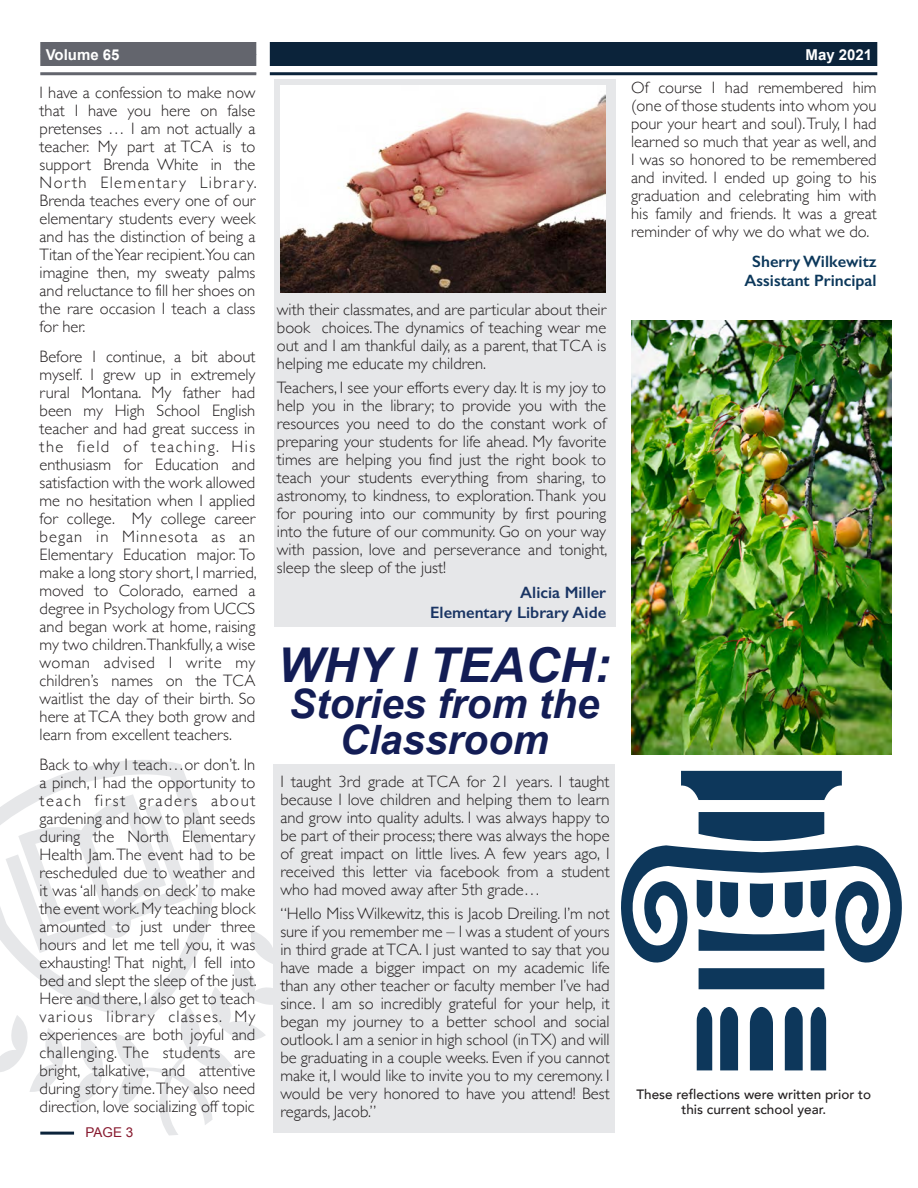
<style>
.page{position:relative;width:918px;height:1188px;background:#fff}
.page>*{position:absolute;margin:0;border:0;box-sizing:border-box;transform-origin:0 0}
.t1{font:italic 700 48px "Arial";color:#131d55}
.t2{font:italic 700 40.5px/36px "Arial";color:#131d55;text-align:center}
.t3{font:300 16.5px/18px "Gill Sans";color:#231f20;text-align:justify}
.t4{font:600 16.5px/19.5px "Gill Sans";color:#1a3564;text-align:right}
.t5{font:600 16.5px/19.5px "Gill Sans";color:#0c385b;text-align:center}
.t6{font:700 15px "Arial";color:#fff}
.t7{font:500 13.5px/15px "Avenir";color:#231f20;text-align:center}
.t8{font:13.5px "Arial";color:#87192e}
</style>
<div class="page">
<svg style="left:21px;top:760px;width:171px;height:34px"></svg>
<svg style="left:0;top:794px;width:273px;height:341px"></svg>
<div style="left:270px;top:42px;width:607px;height:24px;background:#0b233a"></div>
<div style="left:40px;top:42px;width:216px;height:24px;background:#63656d"></div>
<hr style="left:270px;top:72px;width:607px;height:3px;background:#0b233a">
<hr style="left:40px;top:72px;width:216px;height:3px;background:#63656d">
<div style="left:273px;top:765px;width:342px;height:368px;background:#e6e7e9"></div>
<hr style="left:40px;top:1132px;width:34px;height:3px;background:#0b233a">
<div style="left:274px;top:80px;width:342px;height:547px;background:#e6e7e9"></div>
<svg style="left:681px;top:771px;width:161px;height:29px;background:#204668"></svg>
<svg style="left:621px;top:812px;width:281px;height:177px"></svg>
<svg style="left:811px;top:1007px;width:15px;height:63px"></svg>
<svg style="left:785px;top:1007px;width:18px;height:63px"></svg>
<svg style="left:750px;top:1007px;width:23px;height:63px"></svg>
<svg style="left:720px;top:1007px;width:18px;height:63px"></svg>
<svg style="left:697px;top:1007px;width:15px;height:63px"></svg>
<img style="left:280px;top:85px;width:325px;height:207px">
<img style="left:631px;top:321px;width:261px;height:433px">
<p class="t6" style="left:46px;top:45px;width:75px">Volume 65</p>
<p class="t6" style="left:806px;top:45px;width:68px">May 2021</p>
<p class="t3" style="left:40px;top:83px;width:219px">I have a confession to make now that I have you here on false pretenses … I am not actually a teacher. My part at TCA is to support Brenda White in the North Elementary Library.<br>Brenda teaches every one of our elementary students every week and has the distinction of being a Titan of the Year recipient.You can imagine then, my sweaty palms and reluctance to fill her shoes on the rare occasion I teach a class for her.</p>
<p class="t3" style="left:40px;top:347px;width:219px">Before I continue, a bit about myself. I grew up in extremely rural Montana. My father had been my High School English teacher and had great success in the field of teaching. His enthusiasm for Education and satisfaction with the work allowed me no hesitation when I applied for college. My college career began in Minnesota as an Elementary Education major. To make a long story short, I married, moved to Colorado, earned a degree in Psychology from UCCS and began work at home, raising my two children.Thankfully, a wise woman advised I write my children’s names on the TCA waitlist the day of their birth. So here at TCA they both grow and learn from excellent teachers.</p>
<p class="t3" style="left:40px;top:755px;width:219px">Back to why I teach…or don’t. In a pinch, I had the opportunity to teach first graders about gardening and how to plant seeds during the North Elementary Health Jam. The event had to be rescheduled due to weather and it was ‘all hands on deck’ to make the event work. My teaching block amounted to just under three hours and let me tell you, it was exhausting! That night, I fell into bed and slept the sleep of the just.<br>Here and there, I also get to teach various library classes. My experiences are both joyful and challenging. The students are bright, talkative, and attentive during story time. They also need direction, love socializing off topic</p>
<p class="t3" style="left:631px;top:78px;width:247px">Of course I had remembered him (one of those students into whom you pour your heart and soul). Truly, I had learned so much that year as well, and I was so honored to be remembered and invited. I ended up going to his graduation and celebrating him with his family and friends. It was a great reminder of why we do what we do.</p>
<p class="t5" style="left:745px;top:251px;width:134px">Sherry Wilkewitz<br>Assistant Principal</p>
<p class="t3" style="left:277px;top:300px;width:331px">with their classmates, and are particular about their book choices. The dynamics of teaching wear me out and I am thankful daily, as a parent, that TCA is helping me educate my children.</p>
<p class="t3" style="left:277px;top:378px;width:332px">Teachers, I see your efforts every day. It is my joy to help you in the library; to provide you with the resources you need to do the constant work of preparing your students for life ahead. My favorite times are helping you find just the right book to teach your students everything from sharing, to astronomy, to kindness, to exploration. Thank you for pouring into our community by first pouring into the future of our community. Go on your way with passion, love and perseverance and tonight, sleep the sleep of the just!</p>
<p class="t4" style="left:430px;top:583px;width:178px">Alicia Miller<br>Elementary Library Aide</p>
<h1 class="t1" style="left:278px;top:634px;width:334px">WHY I TEACH:</h1>
<h2 class="t2" style="left:289px;top:687px;width:312px">Stories from the<br>Classroom</h2>
<p class="t3" style="left:280px;top:771px;width:331px">I taught 3rd grade at TCA for 21 years. I taught because I love children and helping them to learn and grow into quality adults. I was always happy to be part of their process; there was always the hope of great impact on little lives. A few years ago, I received this letter via facebook from a student who had moved away after 5th grade…</p>
<p class="t3" style="left:280px;top:903px;width:331px">“Hello Miss Wilkewitz, this is Jacob Dreiling. I’m not sure if you remember me – I was a student of yours in third grade at TCA. I just wanted to say that you have made a bigger impact on my academic life than any other teacher or faculty member I’ve had since. I am so incredibly grateful for your help, it began my journey to a better school and social outlook. I am a senior in high school (in TX) and will be graduating in a couple weeks. Even if you cannot make it, I would like to invite you to my ceremony. I would be very honored to have you attend! Best regards, Jacob.”</p>
<p class="t7" style="left:637px;top:1086px;width:236px">These reflections were written prior to this current school year.</p>
<p class="t8" style="left:86px;top:1123px;width:49px">PAGE 3</p>
</div>
